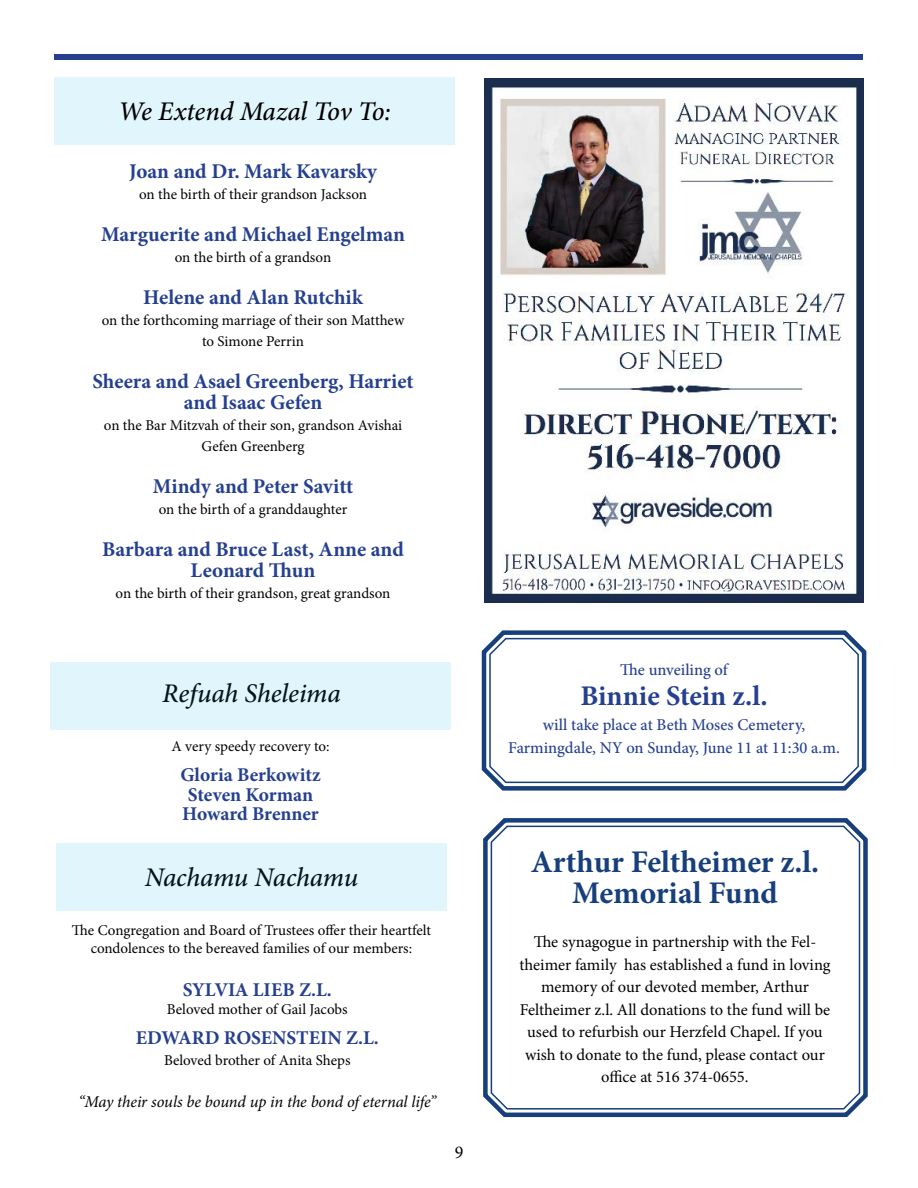
<style>
.page{position:relative;width:918px;height:1188px;background:#fff}
.page>*{position:absolute;margin:0;border:0;box-sizing:border-box;transform-origin:0 0}
.t1{font:700 31.5px/31.5px "Minion Pro";color:#163f7c;text-align:center}
.t2{font:700 28.5px "Minion Pro";color:#25408f}
.t3{font:italic 500 27px "Minion Pro";letter-spacing:-.005em;color:#000}
.t4{font:700 21px/21px "Minion Pro";color:#25408f;text-align:center}
.t5{font:700 19.5px/19.5px "Minion Pro";color:#25408f}
.t6{font:18px "Minion Pro";color:#000}
.t7{font:16.5px/22.5px "Minion Pro";color:#000;text-align:center}
.t8{font:500 16.5px/22.5px "Minion Pro";color:#25408f;text-align:center}
.t9{font:italic 16.5px "Minion Pro";letter-spacing:-.01em;color:#000}
.t10{font:15px/21px "Minion Pro";letter-spacing:-.005em;color:#000;text-align:center}
</style>
<div class="page">
<div style="left:55px;top:54px;width:808px;height:6px;background:#25408f"></div>
<div style="left:54px;top:77px;width:401px;height:68px;background:#e1f5fd"></div>
<div style="left:51px;top:663px;width:400px;height:67px;background:#e1f5fd"></div>
<div style="left:56px;top:843px;width:391px;height:68px;background:#e1f5fd"></div>
<img style="left:484px;top:79px;width:380px;height:524px">
<svg style="left:483px;top:818px;width:385px;height:300px"></svg>
<svg style="left:490px;top:824px;width:371px;height:286px"></svg>
<svg style="left:481px;top:630px;width:386px;height:161px"></svg>
<svg style="left:489px;top:637px;width:371px;height:147px"></svg>
<h3 class="t3" style="left:118px;top:92px;width:274px">We Extend Mazal Tov To:</h3>
<h3 class="t4" style="left:129px;top:160px;width:249px">Joan and Dr. Mark Kavarsky</h3>
<p class="t10" style="left:139px;top:184px;width:229px">on the birth of their grandson Jackson</p>
<h3 class="t4" style="left:101px;top:223px;width:305px">Marguerite and Michael Engelman</h3>
<p class="t10" style="left:175px;top:247px;width:158px">on the birth of a grandson</p>
<h3 class="t4" style="left:143px;top:286px;width:221px">Helene and Alan Rutchik</h3>
<p class="t10" style="left:102px;top:310px;width:304px">on the forthcoming marriage of their son Matthew to Simone Perrin</p>
<h3 class="t4" style="left:92px;top:370px;width:323px">Sheera and Asael Greenberg, Harriet and Isaac Gefen</h3>
<p class="t10" style="left:104px;top:415px;width:300px">on the Bar Mitzvah of their son, grandson Avishai<br>Gefen Greenberg</p>
<h3 class="t4" style="left:153px;top:475px;width:202px">Mindy and Peter Savitt</h3>
<p class="t10" style="left:159px;top:499px;width:190px">on the birth of a granddaughter</p>
<h3 class="t4" style="left:102px;top:538px;width:303px">Barbara and Bruce Last, Anne and<br>Leonard Thun</h3>
<p class="t10" style="left:116px;top:583px;width:276px">on the birth of their grandson, great grandson</p>
<h3 class="t3" style="left:162px;top:675px;width:180px">Refuah Sheleima</h3>
<p class="t10" style="left:171px;top:736px;width:160px">A very speedy recovery to:</p>
<h3 class="t5" style="left:180px;top:765px;width:142px">Gloria Berkowitz<br>Steven Korman<br>Howard Brenner</h3>
<h3 class="t3" style="left:145px;top:859px;width:215px">Nachamu Nachamu</h3>
<p class="t10" style="left:72px;top:921px;width:361px;line-height:18px">The Congregation and Board of Trustees offer their heartfelt condolences to the bereaved families of our members:</p>
<h3 class="t5" style="left:183px;top:979px;width:150px">SYLVIA LIEB Z.L.</h3>
<p class="t10" style="left:167px;top:998px;width:182px">Beloved mother of Gail Jacobs</p>
<h3 class="t5" style="left:136px;top:1027px;width:245px">EDWARD ROSENSTEIN Z.L.</h3>
<p class="t10" style="left:164px;top:1049px;width:188px">Beloved brother of Anita Sheps</p>
<p class="t9" style="left:79px;top:1090px;width:359px">“May their souls be bound up in the bond of eternal life”</p>
<p class="t6" style="left:455px;top:1140px;width:10px">9</p>
<p class="t8" style="left:620px;top:658px;width:109px">The unveiling of</p>
<h2 class="t2" style="left:581px;top:676px;width:189px">Binnie Stein z.l.</h2>
<p class="t8" style="left:508px;top:714px;width:333px">will take place at Beth Moses Cemetery,<br>Farmingdale, NY on Sunday, June 11 at 11:30 a.m.</p>
<h1 class="t1" style="left:531px;top:845px;width:290px">Arthur Feltheimer z.l.<br>Memorial Fund</h1>
<p class="t7" style="left:519px;top:931px;width:313px">The synagogue in partnership with the Fel&shy;theimer family has established a fund in loving memory of our devoted member, Arthur Feltheimer z.l. All donations to the fund will be used to refurbish our Herzfeld Chapel. If you wish to donate to the fund, please contact our office at 516 374-0655.</p>
</div>
